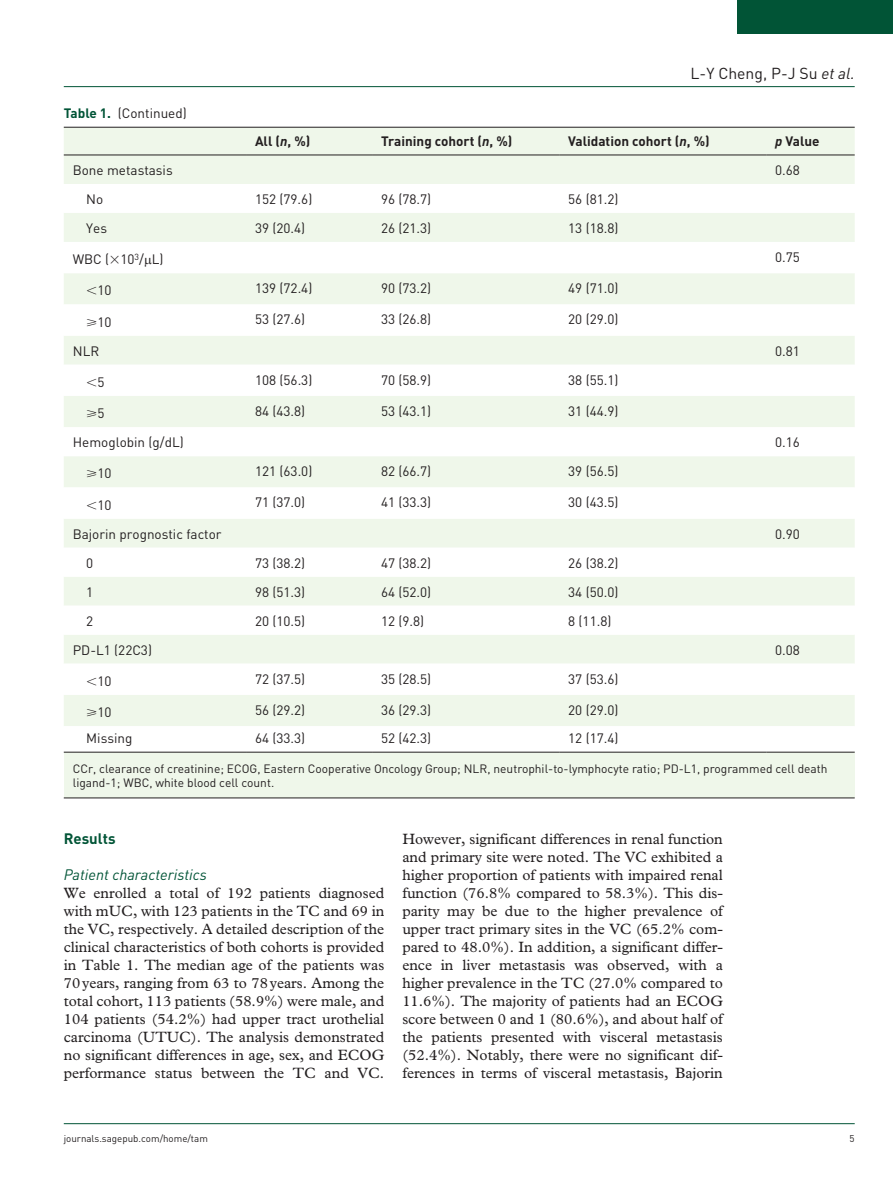
<style>
.page{position:relative;width:893px;height:1191px;background:#fff}
.page>*{position:absolute;margin:0;border:0;box-sizing:border-box;transform-origin:0 0}
.t1{font:15.75px "DIN";color:#231f20}
.t2{font:15px/18px "Plantin Std";color:#231f20;text-align:justify}
.t3{font:italic 15px "DIN";color:#015436}
.t4{font:700 15px "DIN";color:#015436}
.t5{font:13.5px "DIN";color:#231f20}
.t6{font:700 13.5px "DIN";color:#231f20}
.t7{font:12px/14.2px "DIN";color:#231f20}
.t8{font:9.75px "DIN";color:#231f20}
.s1{font-weight:700;color:#015436}
.s2{font-style:italic}
</style>
<div class="page">
<hr style="left:64px;top:86px;width:791px;height:1px;background:#015436">
<hr style="left:64px;top:1123px;width:791px;height:1px;background:#015436">
<div style="left:738px;top:0;width:155px;height:34px;background:#015436"></div>
<div style="left:64px;top:752px;width:791px;height:46px;background:#eff7ea"></div>
<hr style="left:64px;top:797px;width:791px;height:1px;background:#231f20">
<div style="left:64px;top:128px;width:791px;height:56px;background:#eff7ea"></div>
<svg style="left:64px;top:213px;width:791px;height:539px"></svg>
<hr style="left:64px;top:155px;width:182px;height:1px;background:#231f20">
<hr style="left:246px;top:155px;width:126px;height:1px;background:#231f20">
<hr style="left:372px;top:155px;width:187px;height:1px;background:#231f20">
<hr style="left:559px;top:155px;width:207px;height:1px;background:#231f20">
<hr style="left:766px;top:155px;width:89px;height:1px;background:#231f20">
<hr style="left:64px;top:752px;width:182px;height:1px;background:#231f20">
<hr style="left:246px;top:752px;width:126px;height:1px;background:#231f20">
<hr style="left:372px;top:752px;width:187px;height:1px;background:#231f20">
<hr style="left:559px;top:752px;width:207px;height:1px;background:#231f20">
<hr style="left:766px;top:752px;width:89px;height:1px;background:#231f20">
<hr style="left:64px;top:127px;width:791px;height:1px;background:#231f20">
<svg style="left:111px;top:256px;width:8px;height:8px"></svg>
<svg style="left:145px;top:258px;width:7px;height:9px"></svg>
<svg style="left:87px;top:287px;width:9px;height:8px"></svg>
<svg style="left:87px;top:379px;width:9px;height:7px"></svg>
<svg style="left:87px;top:501px;width:9px;height:8px"></svg>
<svg style="left:87px;top:677px;width:9px;height:8px"></svg>
<p class="t5" style="left:64px;top:105px;width:125px"><span class="s1">Table 1.</span> (Continued)</p>
<p class="t1" style="left:691px;top:63px;width:166px">L-Y Cheng, P-J Su <span class="s2">et al.</span></p>
<p class="t6" style="left:255px;top:132px;width:57px">All (<span class="s2">n</span>, %)</p>
<p class="t6" style="left:381px;top:132px;width:133px">Training cohort (<span class="s2">n</span>, %)</p>
<p class="t6" style="left:568px;top:132px;width:143px">Validation cohort (<span class="s2">n</span>, %)</p>
<p class="t6" style="left:775px;top:132px;width:46px"><span class="s2">p</span> Value</p>
<p class="t5" style="left:73px;top:162px;width:101px">Bone metastasis</p>
<p class="t5" style="left:775px;top:162px;width:26px">0.68</p>
<p class="t5" style="left:86px;top:191px;width:19px">No</p>
<p class="t5" style="left:255px;top:191px;width:59px">152 (79.6)</p>
<p class="t5" style="left:381px;top:191px;width:52px">96 (78.7)</p>
<p class="t5" style="left:568px;top:191px;width:52px">56 (81.2)</p>
<p class="t5" style="left:86px;top:220px;width:22px">Yes</p>
<p class="t5" style="left:255px;top:220px;width:52px">39 (20.4)</p>
<p class="t5" style="left:381px;top:220px;width:52px">26 (21.3)</p>
<p class="t5" style="left:568px;top:220px;width:52px">13 (18.8)</p>
<p class="t5" style="left:73px;top:251px;width:92px">WBC ( 10<sup>3</sup>/ L)</p>
<p class="t5" style="left:775px;top:249px;width:26px">0.75</p>
<p class="t5" style="left:98px;top:282px;width:16px">10</p>
<p class="t5" style="left:255px;top:280px;width:59px">139 (72.4)</p>
<p class="t5" style="left:381px;top:280px;width:52px">90 (73.2)</p>
<p class="t5" style="left:568px;top:280px;width:52px">49 (71.0)</p>
<p class="t5" style="left:86px;top:313px;width:27px">⩾10</p>
<p class="t5" style="left:255px;top:311px;width:52px">53 (27.6)</p>
<p class="t5" style="left:381px;top:311px;width:52px">33 (26.8)</p>
<p class="t5" style="left:568px;top:311px;width:52px">20 (29.0)</p>
<p class="t5" style="left:73px;top:342px;width:28px">NLR</p>
<p class="t5" style="left:775px;top:342px;width:26px">0.81</p>
<p class="t5" style="left:98px;top:373px;width:9px">5</p>
<p class="t5" style="left:255px;top:371px;width:59px">108 (56.3)</p>
<p class="t5" style="left:381px;top:371px;width:52px">70 (58.9)</p>
<p class="t5" style="left:568px;top:371px;width:52px">38 (55.1)</p>
<p class="t5" style="left:86px;top:405px;width:20px">⩾5</p>
<p class="t5" style="left:255px;top:402px;width:52px">84 (43.8)</p>
<p class="t5" style="left:381px;top:402px;width:52px">53 (43.1)</p>
<p class="t5" style="left:568px;top:402px;width:52px">31 (44.9)</p>
<p class="t5" style="left:73px;top:434px;width:113px">Hemoglobin (g/dL)</p>
<p class="t5" style="left:775px;top:434px;width:26px">0.16</p>
<p class="t5" style="left:86px;top:465px;width:27px">⩾10</p>
<p class="t5" style="left:255px;top:463px;width:59px">121 (63.0)</p>
<p class="t5" style="left:381px;top:463px;width:52px">82 (66.7)</p>
<p class="t5" style="left:568px;top:463px;width:52px">39 (56.5)</p>
<p class="t5" style="left:98px;top:496px;width:16px">10</p>
<p class="t5" style="left:255px;top:494px;width:52px">71 (37.0)</p>
<p class="t5" style="left:381px;top:494px;width:52px">41 (33.3)</p>
<p class="t5" style="left:568px;top:494px;width:52px">30 (43.5)</p>
<p class="t5" style="left:73px;top:525px;width:150px">Bajorin prognostic factor</p>
<p class="t5" style="left:775px;top:525px;width:26px">0.90</p>
<p class="t5" style="left:86px;top:554px;width:9px">0</p>
<p class="t5" style="left:255px;top:554px;width:52px">73 (38.2)</p>
<p class="t5" style="left:381px;top:554px;width:52px">47 (38.2)</p>
<p class="t5" style="left:568px;top:554px;width:52px">26 (38.2)</p>
<p class="t5" style="left:86px;top:583px;width:9px">1</p>
<p class="t5" style="left:255px;top:583px;width:52px">98 (51.3)</p>
<p class="t5" style="left:381px;top:583px;width:52px">64 (52.0)</p>
<p class="t5" style="left:568px;top:583px;width:52px">34 (50.0)</p>
<p class="t5" style="left:86px;top:612px;width:9px">2</p>
<p class="t5" style="left:255px;top:612px;width:52px">20 (10.5)</p>
<p class="t5" style="left:381px;top:612px;width:45px">12 (9.8)</p>
<p class="t5" style="left:568px;top:612px;width:45px">8 (11.8)</p>
<p class="t5" style="left:73px;top:641px;width:81px">PD-L1 (22C3)</p>
<p class="t5" style="left:775px;top:641px;width:26px">0.08</p>
<p class="t5" style="left:98px;top:672px;width:16px">10</p>
<p class="t5" style="left:255px;top:670px;width:52px">72 (37.5)</p>
<p class="t5" style="left:381px;top:670px;width:52px">35 (28.5)</p>
<p class="t5" style="left:568px;top:670px;width:52px">37 (53.6)</p>
<p class="t5" style="left:86px;top:704px;width:27px">⩾10</p>
<p class="t5" style="left:255px;top:701px;width:52px">56 (29.2)</p>
<p class="t5" style="left:381px;top:701px;width:52px">36 (29.3)</p>
<p class="t5" style="left:568px;top:701px;width:52px">20 (29.0)</p>
<p class="t5" style="left:86px;top:730px;width:48px">Missing</p>
<p class="t5" style="left:255px;top:730px;width:52px">64 (33.3)</p>
<p class="t5" style="left:381px;top:730px;width:52px">52 (42.3)</p>
<p class="t5" style="left:568px;top:730px;width:52px">12 (17.4)</p>
<p class="t7" style="left:73px;top:761px;width:756px">CCr, clearance of creatinine; ECOG, Eastern Cooperative Oncology Group; NLR, neutrophil-to-lymphocyte ratio; PD-L1, programmed cell death ligand-1; WBC, white blood cell count.</p>
<p class="t4" style="left:64px;top:829px;width:53px">Results</p>
<p class="t3" style="left:64px;top:865px;width:145px">Patient characteristics</p>
<p class="t2" style="left:64px;top:884px;width:322px">We enrolled a total of 192 patients diagnosed with mUC, with 123 patients in the TC and 69 in the VC, respectively. A detailed description of the clinical characteristics of both cohorts is provided in Table 1. The median age of the patients was 70years, ranging from 63 to 78years. Among the total cohort, 113 patients (58.9%) were male, and 104 patients (54.2%) had upper tract urothelial carcinoma (UTUC). The analysis demonstrated no significant differences in age, sex, and ECOG performance status between the TC and VC.</p>
<p class="t2" style="left:402px;top:830px;width:322px">However, significant differences in renal function and primary site were noted. The VC exhibited a higher proportion of patients with impaired renal function (76.8% compared to 58.3%). This dis&shy;parity may be due to the higher prevalence of upper tract primary sites in the VC (65.2% com&shy;pared to 48.0%). In addition, a significant differ&shy;ence in liver metastasis was observed, with a higher prevalence in the TC (27.0% compared to 11.6%). The majority of patients had an ECOG score between 0 and 1 (80.6%), and about half of the patients presented with visceral metastasis (52.4%). Notably, there were no significant dif&shy;ferences in terms of visceral metastasis, Bajorin</p>
<p class="t8" style="left:64px;top:1132px;width:146px">journals.sagepub.com/home/tam</p>
<p class="t8" style="left:850px;top:1132px;width:7px">5</p>
</div>
